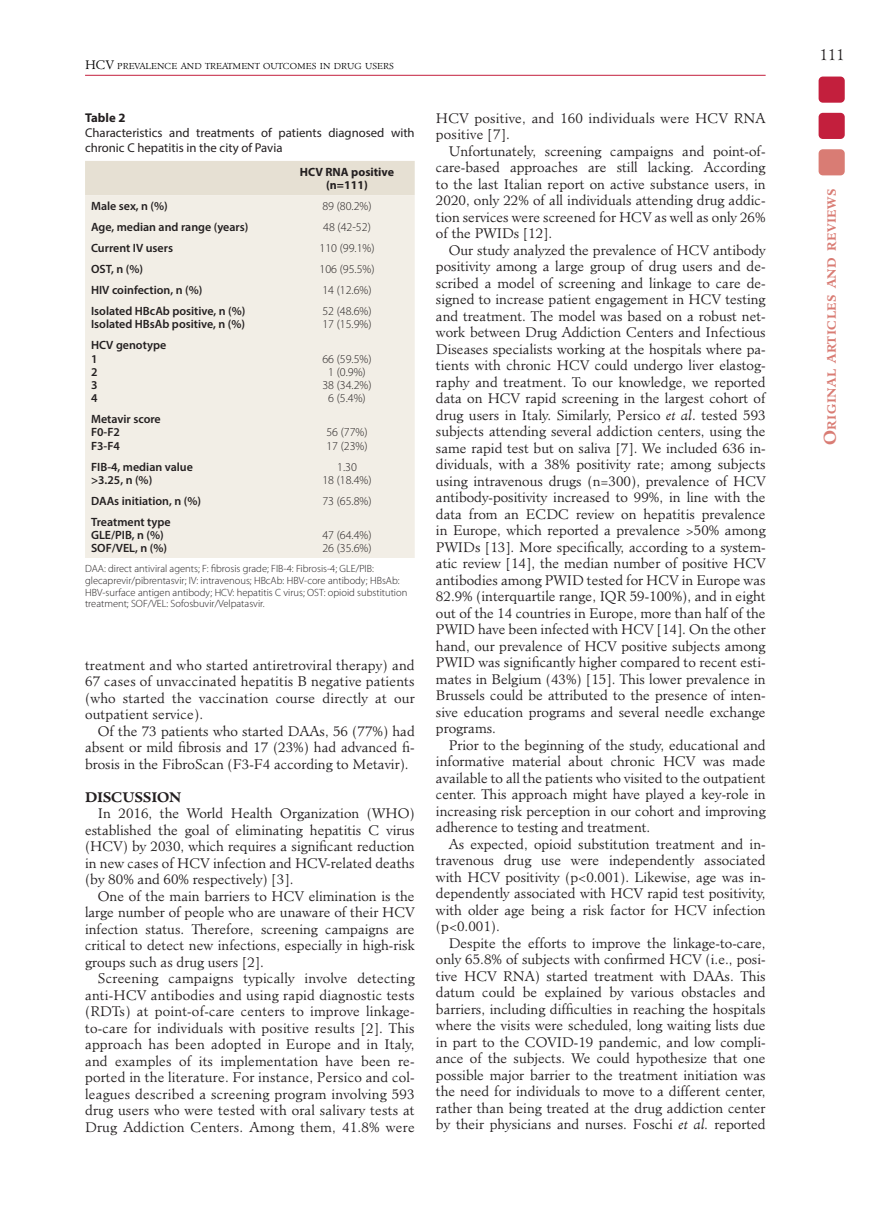
<style>
.page{position:relative;width:872px;height:1212px;background:#fff}
.page>*{position:absolute;margin:0;border:0;box-sizing:border-box;transform-origin:0 0}
.t1{font:300 15px "Minister Std";color:#231f20}
.t2{font:300 13.5px/16.5px "Minister Std";color:#231f20;text-align:justify}
.t3{font:700 13.5px "Minister Std";letter-spacing:-.02em;color:#231f20}
.t4{font:12.75px/15px "Myriad Pro";color:#231f20}
.t5{font:700 12.75px "Myriad Pro";color:#231f20}
.t6{font:600 12px/13.2px "Myriad Pro";color:#231f20}
.t7{font:300 12px/13.2px "Myriad Pro";color:#231f20}
.t8{font:700 12px/13.2px "Myriad Pro";color:#231f20;text-align:center}
.t9{font:700 11.55px "Minister Std";letter-spacing:.045em;color:#d97c74}
.t10{font:300 10.5px/11.6px "Myriad Pro";color:#231f20}
.t11{font:300 8.4px "Minister Std";color:#000}
.s1{font-size:12px}
.s2{font-style:italic}
.s3{font-size:16.5px}
</style>
<div class="page">
<hr style="left:85px;top:75px;width:680px;height:1px;background:#c31f3d">
<div style="left:818px;top:77px;width:26px;height:26px;background:#c31f3d;border-radius:4px"></div>
<div style="left:818px;top:113px;width:26px;height:26px;background:#c31f3d;border-radius:4px"></div>
<div style="left:818px;top:149px;width:26px;height:26px;background:#d97c74;border-radius:4px"></div>
<div style="left:85px;top:161px;width:330px;height:34px;background:#e6e0d3"></div>
<div style="left:85px;top:195px;width:330px;height:363px;background:#f2eee6"></div>
<p class="t11" style="left:85px;top:61px;width:310px"><span class="s1">HCV</span> PREVALENCE AND TREATMENT OUTCOMES IN DRUG USERS</p>
<p class="t5" style="left:85px;top:110px;width:42px">Table 2</p>
<p class="t4" style="left:85px;top:125px;width:331px">Characteristics and treatments of patients diagnosed with chronic C hepatitis in the city of Pavia</p>
<p class="t8" style="left:300px;top:165px;width:96px">HCV RNA positive (n=111)</p>
<p class="t6" style="left:91px;top:199px;width:78px">Male sex, n (%)</p>
<p class="t7" style="left:322px;top:200px;width:51px">89 (80.2%)</p>
<p class="t6" style="left:91px;top:220px;width:159px">Age, median and range (years)</p>
<p class="t7" style="left:323px;top:221px;width:49px">48 (42-52)</p>
<p class="t6" style="left:91px;top:241px;width:83px">Current IV users</p>
<p class="t7" style="left:319px;top:242px;width:57px">110 (99.1%)</p>
<p class="t6" style="left:91px;top:262px;width:54px">OST, n (%)</p>
<p class="t7" style="left:319px;top:263px;width:57px">106 (95.5%)</p>
<p class="t6" style="left:91px;top:283px;width:113px">HIV coinfection, n (%)</p>
<p class="t7" style="left:322px;top:284px;width:51px">14 (12.6%)</p>
<p class="t6" style="left:91px;top:304px;width:156px">Isolated HBcAb positive, n (%)<br>Isolated HBsAb positive, n (%)</p>
<p class="t7" style="left:322px;top:305px;width:51px">52 (48.6%)<br>17 (15.9%)</p>
<p class="t6" style="left:91px;top:338px;width:77px">HCV genotype<br>1<br>2<br>3<br>4</p>
<p class="t7" style="left:322px;top:352px;width:51px;text-align:center">66 (59.5%)<br>1 (0.9%)<br>38 (34.2%)<br>6 (5.4%)</p>
<p class="t6" style="left:91px;top:412px;width:71px">Metavir score<br>F0-F2<br>F3-F4</p>
<p class="t7" style="left:326px;top:426px;width:43px">56 (77%)<br>17 (23%)</p>
<p class="t6" style="left:91px;top:460px;width:103px">FIB-4, median value &gt;3.25, n (%)</p>
<p class="t7" style="left:322px;top:460px;width:51px;text-align:center">1.30<br>18 (18.4%)</p>
<p class="t6" style="left:91px;top:494px;width:111px">DAAs initiation, n (%)</p>
<p class="t7" style="left:322px;top:494px;width:51px">73 (65.8%)</p>
<p class="t6" style="left:91px;top:515px;width:81px">Treatment type<br>GLE/PIB, n (%)<br>SOF/VEL, n (%)</p>
<p class="t7" style="left:322px;top:528px;width:51px">47 (64.4%)<br>26 (35.6%)</p>
<p class="t10" style="left:85px;top:563px;width:324px">DAA: direct antiviral agents; F: fibrosis grade; FIB-4: Fibrosis-4; GLE/PIB: glecaprevir/pibrentasvir; IV: intravenous; HBcAb: HBV-core antibody; HBsAb:<br>HBV-surface antigen antibody; HCV: hepatitis C virus; OST: opioid substitution treatment; SOF/VEL: Sofosbuvir/Velpatasvir.</p>
<p class="t2" style="left:85px;top:657px;width:331px">treatment and who started antiretroviral therapy) and 67 cases of unvaccinated hepatitis B negative patients (who started the vaccination course directly at our outpatient service).</p>
<p class="t2" style="left:85px;top:723px;width:331px;text-indent:13px">Of the 73 patients who started DAAs, 56 (77%) had absent or mild fibrosis and 17 (23%) had advanced fi&shy;brosis in the FibroScan (F3-F4 according to Metavir).</p>
<p class="t3" style="left:85px;top:789px;width:98px">DISCUSSION</p>
<p class="t2" style="left:85px;top:805px;width:331px;text-indent:13px">In 2016, the World Health Organization (WHO) established the goal of eliminating hepatitis C virus (HCV) by 2030, which requires a significant reduction in new cases of HCV infection and HCV-related deaths (by 80% and 60% respectively) [3].</p>
<p class="t2" style="left:85px;top:888px;width:331px;text-indent:13px">One of the main barriers to HCV elimination is the large number of people who are unaware of their HCV infection status. Therefore, screening campaigns are critical to detect new infections, especially in high-risk groups such as drug users [2].</p>
<p class="t2" style="left:85px;top:970px;width:331px;text-indent:13px">Screening campaigns typically involve detecting anti-HCV antibodies and using rapid diagnostic tests (RDTs) at point-of-care centers to improve linkage&shy;to-care for individuals with positive results [2]. This approach has been adopted in Europe and in Italy, and examples of its implementation have been re&shy;ported in the literature. For instance, Persico and col&shy;leagues described a screening program involving 593 drug users who were tested with oral salivary tests at Drug Addiction Centers. Among them, 41.8% were</p>
<p class="t2" style="left:436px;top:110px;width:331px">HCV positive, and 160 individuals were HCV RNA positive [7].</p>
<p class="t2" style="left:436px;top:143px;width:331px;text-indent:13px">Unfortunately, screening campaigns and point-of&shy;care-based approaches are still lacking. According to the last Italian report on active substance users, in 2020, only 22% of all individuals attending drug addic&shy;tion services were screened for HCV as well as only 26% of the PWIDs [12].</p>
<p class="t2" style="left:436px;top:242px;width:331px;text-indent:13px">Our study analyzed the prevalence of HCV antibody positivity among a large group of drug users and de&shy;scribed a model of screening and linkage to care de&shy;signed to increase patient engagement in HCV testing and treatment. The model was based on a robust net&shy;work between Drug Addiction Centers and Infectious Diseases specialists working at the hospitals where pa&shy;tients with chronic HCV could undergo liver elastog&shy;raphy and treatment. To our knowledge, we reported data on HCV rapid screening in the largest cohort of drug users in Italy. Similarly, Persico <span class="s2">et al</span>. tested 593 subjects attending several addiction centers, using the same rapid test but on saliva [7]. We included 636 in&shy;dividuals, with a 38% positivity rate; among subjects using intravenous drugs (n=300), prevalence of HCV antibody-positivity increased to 99%, in line with the data from an ECDC review on hepatitis prevalence in Europe, which reported a prevalence &gt;50% among PWIDs [13]. More specifically, according to a system&shy;atic review [14], the median number of positive HCV antibodies among PWID tested for HCV in Europe was 82.9% (interquartile range, IQR 59-100%), and in eight out of the 14 countries in Europe, more than half of the PWID have been infected with HCV [14]. On the other hand, our prevalence of HCV positive subjects among PWID was significantly higher compared to recent esti&shy;mates in Belgium (43%) [15]. This lower prevalence in Brussels could be attributed to the presence of inten&shy;sive education programs and several needle exchange programs.</p>
<p class="t2" style="left:436px;top:737px;width:331px;text-indent:13px">Prior to the beginning of the study, educational and informative material about chronic HCV was made available to all the patients who visited to the outpatient center. This approach might have played a key-role in increasing risk perception in our cohort and improving adherence to testing and treatment.</p>
<p class="t2" style="left:436px;top:836px;width:331px;text-indent:13px">As expected, opioid substitution treatment and in&shy;travenous drug use were independently associated with HCV positivity (p&lt;0.001). Likewise, age was in&shy;dependently associated with HCV rapid test positivity, with older age being a risk factor for HCV infection (p&lt;0.001).</p>
<p class="t2" style="left:436px;top:935px;width:331px;text-indent:13px">Despite the efforts to improve the linkage-to-care, only 65.8% of subjects with confirmed HCV (i.e., posi&shy;tive HCV RNA) started treatment with DAAs. This datum could be explained by various obstacles and barriers, including difficulties in reaching the hospitals where the visits were scheduled, long waiting lists due in part to the COVID-19 pandemic, and low compli&shy;ance of the subjects. We could hypothesize that one possible major barrier to the treatment initiation was the need for individuals to move to a different center, rather than being treated at the drug addiction center by their physicians and nurses. Foschi <span class="s2">et al.</span> reported</p>
<p class="t1" style="left:819px;top:45px;width:27px">111</p>
<p class="t9" style="left:824px;top:445px;width:258px;rotate:-90deg"><span class="s3">O</span>riginal articles and reviews</p>
</div>
